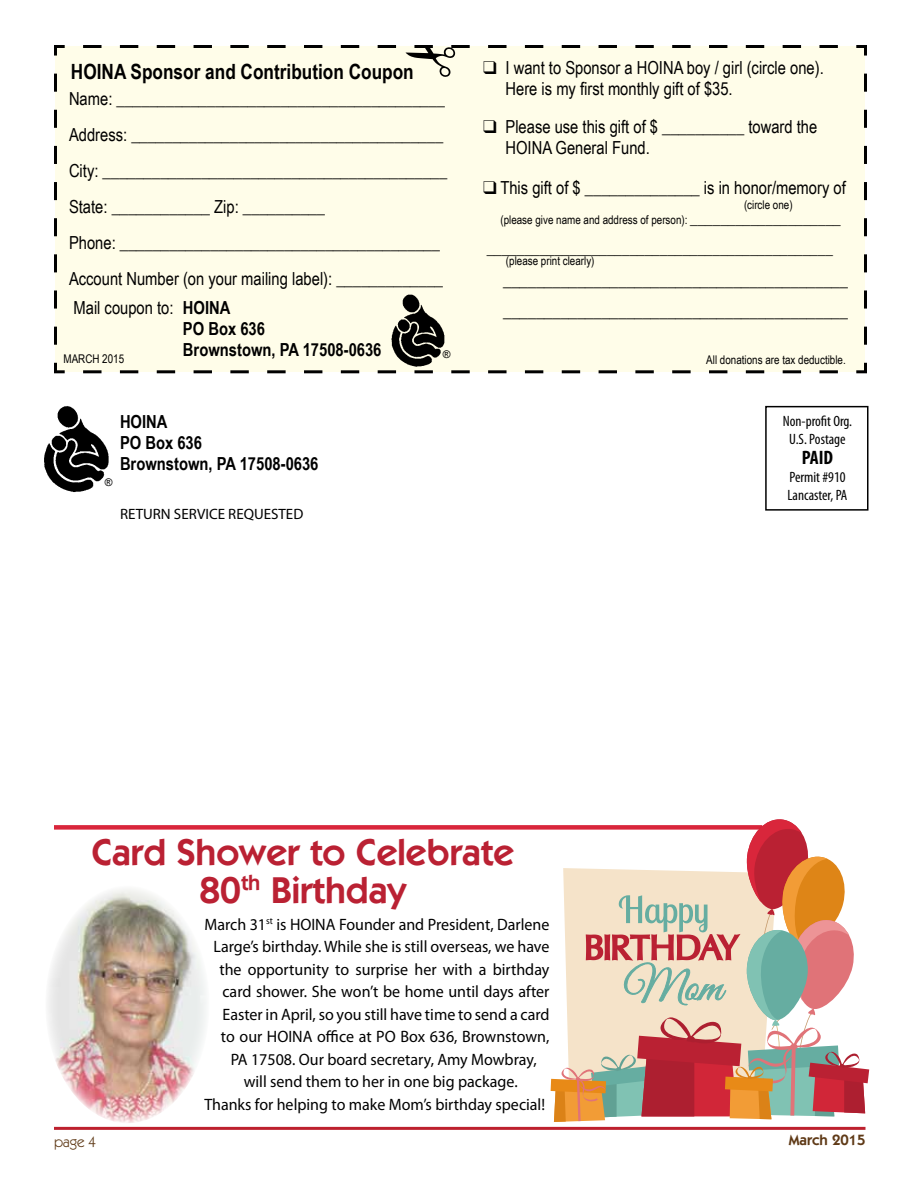
<style>
.page{position:relative;width:918px;height:1188px;background:#fff}
.page>*{position:absolute;margin:0;border:0;box-sizing:border-box;transform-origin:0 0}
.t1{font:600 37.5px/37.5px "Itc Kabel";color:#ba2133;text-align:center}
.t2{font:700 21px "Arial Narrow";color:#000}
.t3{font:700 condensed 19.5px "Myriad Pro";color:#000}
.t4{font:18px/36px "Arial Narrow";color:#000}
.t5{font:700 18px/21px "Arial Narrow";color:#000}
.t6{font:16.5px "Myriad Pro";color:#000}
.t7{font:16.5px "Arial Narrow";color:#000}
.t8{font:condensed 15px/18px "Myriad Pro";color:#000;text-align:center}
.t9{font:15px "Myriad Pro";color:#000}
.t10{font:600 15px "Itc Kabel";color:#5f3a17}
.t11{font:15px "Itc Kabel";color:#5f3a17}
.t12{font:12px "Arial Narrow";color:#000}
.t13{font:10.5px "Arial";color:#000}
.s1{font-weight:400}
.s2{font-size:16.5px}
</style>
<div class="page">
<img style="left:44px;top:406px;width:65px;height:86px">
<hr style="left:54px;top:1127px;width:812px;height:3px;background:#bd202e">
<div style="left:54px;top:45px;width:813px;height:329px;background:#fffde9"></div>
<img style="left:385px;top:292px;width:63px;height:77px">
<div style="left:765px;top:406px;width:103px;height:105px;border:2px solid #000"></div>
<div style="left:54px;top:825px;width:708px;height:5px;background:#d9263b"></div>
<img style="left:48px;top:889px;width:158px;height:234px">
<svg style="left:551px;top:819px;width:318px;height:303px"></svg>
<div style="left:74px;top:45px;width:764px;height:33px;background:#fffde9"></div>
<p class="t2" style="left:71px;top:56px;width:344px">HOINA Sponsor and Contribution Coupon</p>
<p class="t4" style="left:69px;top:80px;width:380px">Name: ________________________________________ Address: ______________________________________ City: __________________________________________ State: ____________ Zip: __________<br>Phone: _______________________________________ Account Number (on your mailing label): _____________</p>
<p class="t5" style="left:183px;top:296px;width:200px;text-indent:-109px"><span class="s1">Mail coupon to:</span> HOINA<br>PO Box 636<br>Brownstown, PA 17508-0636</p>
<p class="t12" style="left:63px;top:350px;width:62px">MARCH 2015</p>
<p class="t13" style="left:105px;top:475px;width:9px">®</p>
<p class="t5" style="left:120px;top:410px;width:200px">HOINA<br>PO Box 636<br>Brownstown, PA 17508-0636</p>
<p class="t9" style="left:120px;top:505px;width:185px">RETURN SERVICE REQUESTED</p>
<p class="t13" style="left:443px;top:347px;width:9px">®</p>
<p class="t4" style="left:506px;top:57px;width:320px;line-height:21px;text-indent:-23px">❑ I want to Sponsor a HOINA boy / girl (circle one).<br>Here is my first monthly gift of $35.</p>
<p class="t4" style="left:506px;top:115px;width:313px;line-height:21px;text-indent:-22px">❑ Please use this gift of $ __________ toward the<br>HOINA General Fund.</p>
<p class="t4" style="left:483px;top:169px;width:364px">❑ This gift of $ ______________ is in honor/memory of</p>
<p class="t12" style="left:500px;top:211px;width:342px">(please give name and address of person): <span class="s2">____________________</span></p>
<p class="t7" style="left:487px;top:236px;width:348px">______________________________________________</p>
<p class="t12" style="left:506px;top:252px;width:90px">(please print clearly)</p>
<p class="t4" style="left:503px;top:263px;width:346px;line-height:31.5px">__________________________________________ __________________________________________</p>
<p class="t12" style="left:744px;top:196px;width:50px">(circle one)</p>
<p class="t12" style="left:706px;top:351px;width:141px">All donations are tax deductible.</p>
<p class="t8" style="left:783px;top:412px;width:71px">Non-profit Org.<br>U.S. Postage</p>
<p class="t3" style="left:802px;top:445px;width:33px">PAID</p>
<p class="t8" style="left:787px;top:468px;width:61px;text-align:left">Permit #910<br>Lancaster, PA</p>
<p class="t1" style="left:91px;top:834px;width:424px">Card Shower to Celebrate<br>80<sup>th</sup> Birthday</p>
<p class="t6" style="left:204px;top:914px;width:347px">March 31<sup>st</sup> is HOINA Founder and President, Darlene</p>
<p class="t6" style="left:213px;top:936px;width:338px">Large’s birthday. While she is still overseas, we have</p>
<p class="t6" style="left:219px;top:959px;width:331px">the opportunity to surprise her with a birthday</p>
<p class="t6" style="left:222px;top:981px;width:328px">card shower. She won’t be home until days after</p>
<p class="t6" style="left:222px;top:1004px;width:329px">Easter in April, so you still have time to send a card</p>
<p class="t6" style="left:221px;top:1026px;width:330px">to our HOINA office at PO Box 636, Brownstown,</p>
<p class="t6" style="left:231px;top:1049px;width:307px">PA 17508. Our board secretary, Amy Mowbray,</p>
<p class="t6" style="left:244px;top:1071px;width:275px">will send them to her in one big package.</p>
<p class="t6" style="left:204px;top:1094px;width:342px">Thanks for helping to make Mom’s birthday special!</p>
<p class="t11" style="left:54px;top:1133px;width:44px">page 4</p>
<p class="t10" style="left:789px;top:1131px;width:78px">March 2015</p>
</div>
